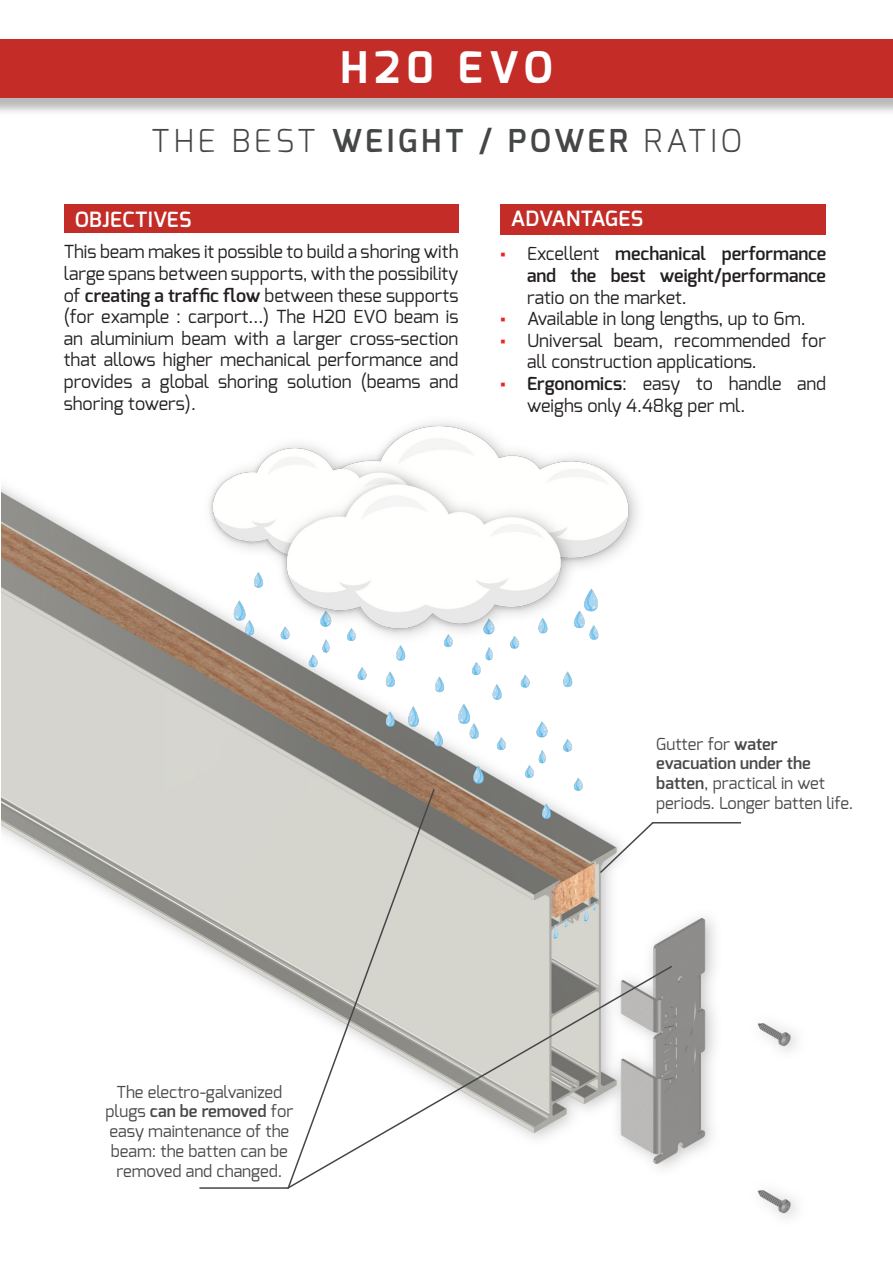
<style>
.page{position:relative;width:893px;height:1263px;background:#fff}
.page>*{position:absolute;margin:0;border:0;box-sizing:border-box;transform-origin:0 0}
.t1{font:700 43.5px "Exo";letter-spacing:.15em;color:#fff}
.t2{font:300 31.5px "Exo";letter-spacing:.12em;color:#454647}
.t3{font:600 21px "Exo";letter-spacing:.02em;color:#fff}
.t4{font:18px/21.6px "Exo";color:#231f20}
.t5{font:600 18px/21.6px "Exo";color:#231f20;text-align:justify}
.t6{font:16.5px/19.8px "Exo";color:#48494b}
.s1{font-weight:600}
.s2{font-family:"Arial";font-weight:400;font-size:16.5px;color:#ee2323}
.s3{font-weight:400}
.s4{font-family:"Arial";font-size:16.5px;color:#ee2323}
</style>
<div class="page">
<img style="left:1px;top:422px;width:796px;height:796px">
<div style="left:0;top:41px;width:893px;height:75px;background:#a3a2a2;opacity:.75"></div>
<div style="left:0;top:39px;width:893px;height:59px;background:#c32c27"></div>
<div style="left:500px;top:205px;width:326px;height:30px;background:#c32c27"></div>
<div style="left:64px;top:205px;width:394px;height:28px;background:#c32c27"></div>
<svg style="left:286px;top:787px;width:150px;height:177px"></svg>
<svg style="left:286px;top:964px;width:388px;height:226px"></svg>
<hr style="left:199px;top:1187px;width:89px;height:2px;background:#454647">
<hr style="left:652px;top:822px;width:89px;height:1px;background:#454647">
<svg style="left:598px;top:820px;width:57px;height:55px"></svg>
<p class="t1" style="left:340px;top:40px;width:214px">H20 EVO</p>
<p class="t2" style="left:151px;top:121px;width:592px">THE BEST <span class="s1">WEIGHT / POWER</span> RATIO</p>
<p class="t3" style="left:75px;top:206px;width:118px">OBJECTIVES</p>
<p class="t3" style="left:511px;top:205px;width:134px">ADVANTAGES</p>
<p class="t4" style="left:64px;top:241px;width:396px;text-align:justify">This beam makes it possible to build a shoring with large spans between supports, with the possibility of <span class="s1">creating a traffic flow</span> between these supports (for example : carport...) The H20 EVO beam is an aluminium beam with a larger cross-section that allows higher mechanical performance and provides a global shoring solution (beams and shoring towers).</p>
<p class="t5" style="left:527px;top:243px;width:301px;text-indent:-27px"><span class="s2">▪</span> <span class="s3">Excellent</span> mechanical performance and the best weight/performance <span class="s3">ratio on the market.</span></p>
<p class="t4" style="left:500px;top:308px;width:307px"><span class="s4">▪</span> Available in long lengths, up to 6m.</p>
<p class="t4" style="left:527px;top:329px;width:300px;text-indent:-27px"><span class="s4">▪</span> Universal beam, recommended for all construction applications.</p>
<p class="t4" style="left:527px;top:373px;width:300px;text-indent:-27px"><span class="s4">▪</span> <span class="s1">Ergonomics</span>: easy to handle and weighs only 4.48kg per ml.</p>
<p class="t6" style="left:105px;top:1082px;width:189px;text-align:center">The electro-galvanized plugs <span class="s1">can be removed</span> for easy maintenance of the beam: the batten can be removed and changed.</p>
<p class="t6" style="left:656px;top:734px;width:198px">Gutter for <span class="s1">water evacuation under the batten</span>, practical in wet periods. Longer batten life.</p>
</div>
